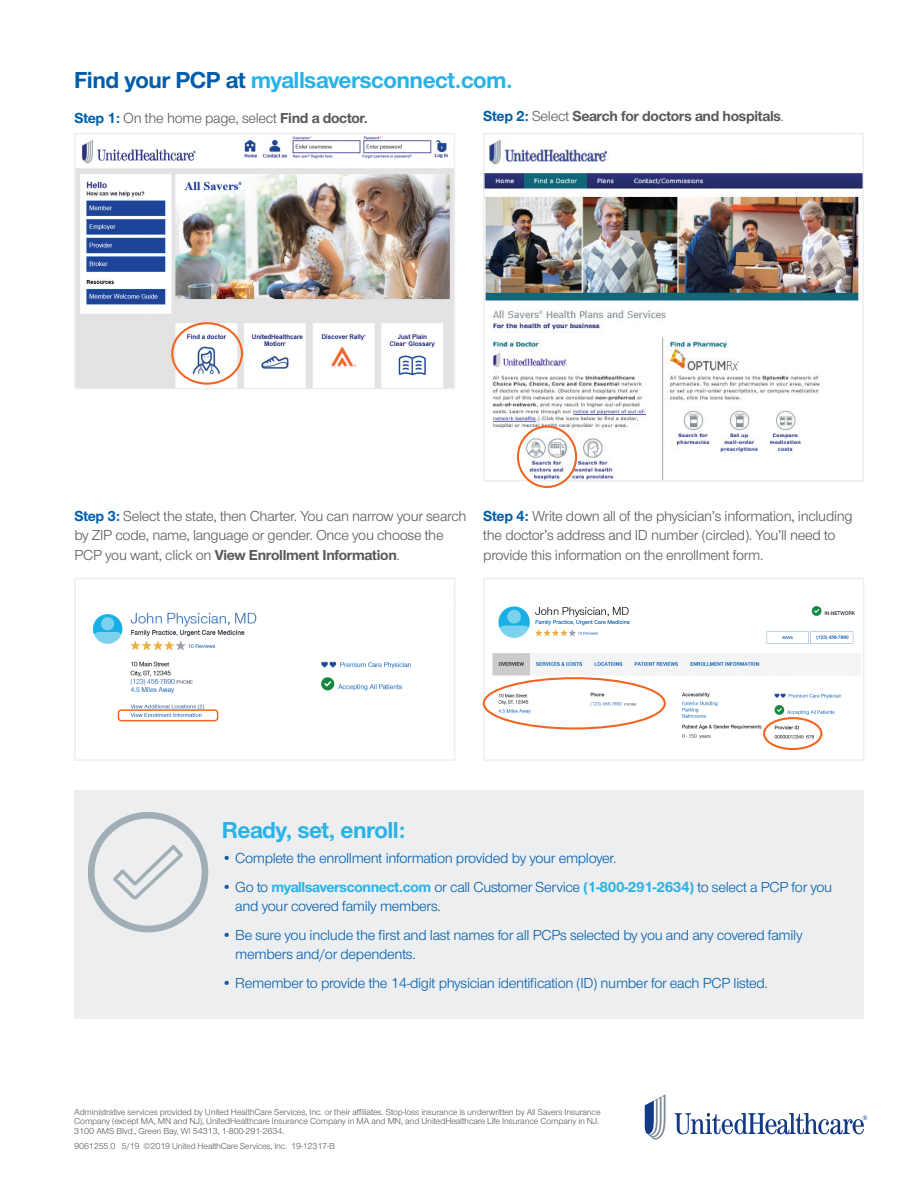
<style>
.page{position:relative;width:918px;height:1188px;background:#fff}
.page>*{position:absolute;margin:0;border:0;box-sizing:border-box;transform-origin:0 0}
.t1{font:700 24px "UHC Sans";letter-spacing:-.02em;color:#29b2e7}
.t2{font:15px/19.5px "UHC Sans";letter-spacing:-.02em;color:#015dac}
.t3{font:15px/19.5px "UHC Sans";letter-spacing:-.02em;color:#57585a}
.t4{font:700 15px "UHC Sans";letter-spacing:-.02em;color:#57585a}
.t5{font:9px/9.8px "UHC Sans";letter-spacing:-.01em;color:#57585a}
.s1{color:#015dac}
.s2{font-weight:700;color:#015dac}
.s3{font-weight:700}
.s4{font-weight:400}
.s5{font-weight:700;color:#29b2e7}
</style>
<div class="page">
<img style="left:486px;top:606px;width:375px;height:145px">
<div style="left:483px;top:578px;width:381px;height:183px;border:2px solid #eceeef"></div>
<div style="left:763px;top:717px;width:59px;height:33px;border:2px solid #f36421;border-radius:50%"></div>
<svg style="left:675px;top:1113px;width:192px;height:21px"></svg>
<svg style="left:645px;top:1094px;width:21px;height:46px"></svg>
<div style="left:74px;top:791px;width:790px;height:228px;background:#eceeef"></div>
<div style="left:88px;top:812px;width:120px;height:120px;border:7px solid #a2aeb6;border-radius:50%"></div>
<svg style="left:113px;top:845px;width:70px;height:54px"></svg>
<img style="left:486px;top:140px;width:375px;height:339px">
<div style="left:483px;top:133px;width:381px;height:349px;border:2px solid #eceeef"></div>
<img style="left:77px;top:136px;width:375px;height:250px">
<div style="left:74px;top:133px;width:381px;height:256px;border:2px solid #eceeef"></div>
<div style="left:171px;top:322px;width:72px;height:63px;border:2px solid #f36421;border-radius:50%"></div>
<div style="left:517px;top:426px;width:60px;height:62px;border:2px solid #f36421;border-radius:50%"></div>
<img style="left:92px;top:612px;width:320px;height:110px">
<div style="left:74px;top:578px;width:381px;height:183px;border:2px solid #eceeef"></div>
<div style="left:118px;top:709px;width:100px;height:12px;border:2px solid #f36421;border-radius:3px"></div>
<div style="left:483px;top:677px;width:183px;height:53px;border:2px solid #f36421;border-radius:50%"></div>
<h1 class="t1" style="left:74px;top:64px;width:440px"><span class="s1">Find your PCP at</span> myallsaversconnect.com.</h1>
<p class="t3" style="left:74px;top:107px;width:295px"><span class="s2">Step 1:</span> On the home page, select <span class="s3">Find a doctor.</span></p>
<p class="t4" style="left:483px;top:106px;width:302px"><span class="s1">Step 2:</span> <span class="s4">Select</span> Search for doctors and hospitals<span class="s4">.</span></p>
<p class="t3" style="left:74px;top:506px;width:394px"><span class="s2">Step 3:</span> Select the state, then Charter. You can narrow your search by ZIP code, name, language or gender. Once you choose the<br>PCP you want, click on <span class="s3">View Enrollment Information</span>.</p>
<p class="t3" style="left:483px;top:506px;width:371px"><span class="s2">Step 4:</span> Write down all of the physician’s information, including the doctor’s address and ID number (circled). You’ll need to provide this information on the enrollment form.</p>
<h1 class="t1" style="left:222px;top:814px;width:185px">Ready, set, enroll:</h1>
<p class="t2" style="left:222px;top:848px;width:396px">• Complete the enrollment information provided by your employer.</p>
<p class="t2" style="left:235px;top:876px;width:599px;text-indent:-14px">• Go to <span class="s5">myallsaversconnect.com</span> or call Customer Service <span class="s5">(1-800-291-2634)</span> to select a PCP for you and your covered family members.</p>
<p class="t2" style="left:235px;top:924px;width:569px;text-indent:-14px">• Be sure you include the first and last names for all PCPs selected by you and any covered family members and/or dependents.</p>
<p class="t2" style="left:222px;top:972px;width:547px">• Remember to provide the 14-digit physician identification (ID) number for each PCP listed.</p>
<p class="t5" style="left:74px;top:1106px;width:528px">Administrative services provided by United HealthCare Services, Inc. or their affiliates. Stop-loss insurance is underwritten by All Savers Insurance<br>Company (except MA, MN and NJ), UnitedHealthcare Insurance Company in MA and MN, and UnitedHealthcare Life Insurance Company in NJ.<br>3100 AMS Blvd., Green Bay, WI 54313, 1-800-291-2634.</p>
<p class="t5" style="left:74px;top:1141px;width:262px">9061255.0 5/19 ©2019 United HealthCare Services, Inc. 19-12317-B</p>
</div>
